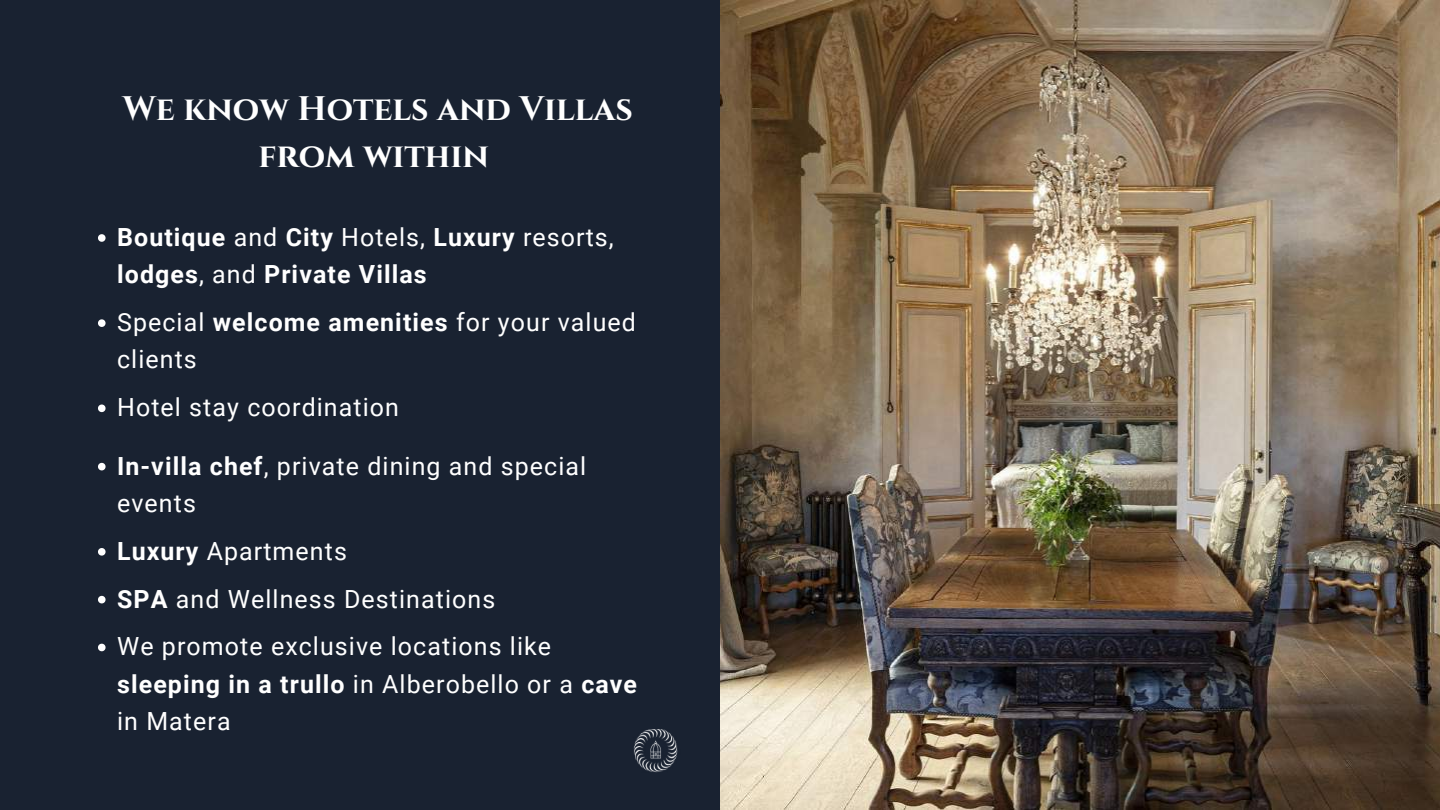
<style>
.page{position:relative;width:1440px;height:810px;background:#192231}
.page>*{position:absolute;margin:0;border:0;box-sizing:border-box;transform-origin:0 0}
.t1{font:700 34px/47.2px "Cinzel";color:#fff;text-align:center}
.t2{font:25px/37.3px "Roboto";letter-spacing:.045em;color:#fff}
.t3{font:700 25px/37.3px "Roboto";letter-spacing:.045em;color:#fff}
.s1{font-weight:400}
.s2{font-weight:700}
</style>
<div class="page">
<img style="left:720px;top:0;width:720px;height:810px">
<img style="left:633px;top:729px;width:45px;height:43px">
<svg style="left:98px;top:234px;width:8px;height:8px"></svg>
<svg style="left:98px;top:319px;width:8px;height:8px"></svg>
<svg style="left:98px;top:405px;width:8px;height:7px"></svg>
<svg style="left:98px;top:463px;width:8px;height:7px"></svg>
<svg style="left:98px;top:548px;width:8px;height:8px"></svg>
<svg style="left:98px;top:596px;width:8px;height:7px"></svg>
<svg style="left:98px;top:644px;width:8px;height:7px"></svg>
<h1 class="t1" style="left:123px;top:86px;width:511px">We know Hotels and Villas from within</h1>
<p class="t3" style="left:117px;top:219px;width:498px">Boutique <span class="s1">and</span> City <span class="s1">Hotels,</span> Luxury <span class="s1">resorts, </span>lodges<span class="s1">, and</span> Private Villas</p>
<p class="t2" style="left:117px;top:304px;width:520px">Special <span class="s2">welcome amenities</span> for your valued clients</p>
<p class="t2" style="left:117px;top:389px;width:283px">Hotel stay coordination</p>
<p class="t2" style="left:117px;top:447px;width:471px"><span class="s2">In-villa chef</span>, private dining and special events</p>
<p class="t2" style="left:117px;top:527px;width:436px;line-height:47.8px"><span class="s2">Luxury</span> Apartments<br><span class="s2">SPA</span> and Wellness Destinations<br>We promote exclusive locations like</p>
<p class="t2" style="left:117px;top:666px;width:522px"><span class="s2">sleeping in a trullo</span> in Alberobello or a <span class="s2">cave </span>in Matera</p>
</div>
